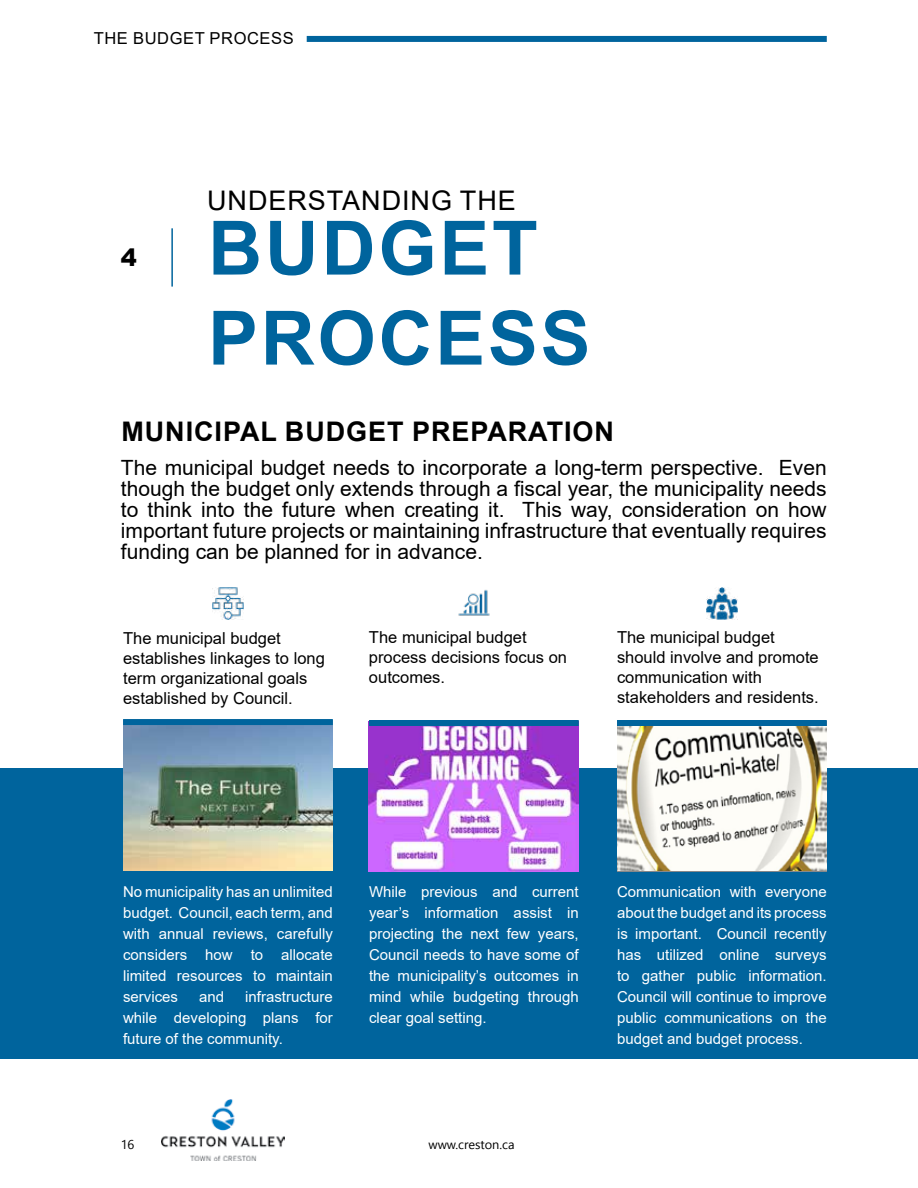
<style>
.page{position:relative;width:918px;height:1188px;background:#fff}
.page>*{position:absolute;margin:0;border:0;box-sizing:border-box;transform-origin:0 0}
.t1{font:700 75px/90px "Arial";letter-spacing:.035em;color:#00649d}
.t2{font:700 27px "Arial";letter-spacing:.035em;color:#000}
.t3{font:27px "Arial";letter-spacing:.035em;color:#000}
.t4{font:900 24px "Arial";color:#000}
.t5{font:21px/21px "Arial";color:#000;text-align:justify}
.t6{font:16.5px/19.8px "Arial";color:#000}
.t7{font:16.5px "Arial";letter-spacing:.035em;color:#000}
.t8{font:15px/21px "Arial";color:#fff;text-align:justify}
.t9{font:12.75px "Leelawadee";color:#000}
</style>
<div class="page">
<img style="left:161px;top:1099px;width:124px;height:62px">
<div style="left:0;top:768px;width:918px;height:291px;background:#00649d"></div>
<img style="left:123px;top:725px;width:210px;height:145px">
<img style="left:369px;top:726px;width:210px;height:145px">
<img style="left:617px;top:726px;width:210px;height:144px">
<hr style="left:171px;top:228px;width:2px;height:59px;background:#00649d">
<div style="left:307px;top:36px;width:520px;height:6px;background:#00649d"></div>
<div style="left:123px;top:719px;width:210px;height:6px;background:#00649d"></div>
<div style="left:369px;top:720px;width:210px;height:6px;background:#00649d"></div>
<div style="left:617px;top:720px;width:210px;height:6px;background:#00649d"></div>
<img style="left:212px;top:587px;width:32px;height:32px">
<img style="left:706px;top:587px;width:32px;height:32px">
<img style="left:458px;top:589px;width:32px;height:27px">
<p class="t7" style="left:94px;top:27px;width:201px">THE BUDGET PROCESS</p>
<h3 class="t4" style="left:121px;top:240px;width:18px">4</h3>
<h2 class="t3" style="left:207px;top:182px;width:310px">UNDERSTANDING THE</h2>
<h1 class="t1" style="left:208px;top:204px;width:384px">BUDGET<br>PROCESS</h1>
<h2 class="t2" style="left:121px;top:413px;width:494px">MUNICIPAL BUDGET PREPARATION</h2>
<p class="t5" style="left:121px;top:457px;width:707px">The municipal budget needs to incorporate a long-term perspective. Even though the budget only extends through a fiscal year, the municipality needs to think into the future when creating it. This way, consideration on how important future projects or maintaining infrastructure that eventually requires funding can be planned for in advance.</p>
<p class="t6" style="left:123px;top:629px;width:203px">The municipal budget establishes linkages to long term organizational goals established by Council.</p>
<p class="t6" style="left:369px;top:627px;width:200px">The municipal budget process decisions focus on outcomes.</p>
<p class="t6" style="left:617px;top:627px;width:203px">The municipal budget should involve and promote communication with stakeholders and residents.</p>
<p class="t8" style="left:123px;top:881px;width:211px">No municipality has an unlimited budget. Council, each term, and with annual reviews, carefully considers how to allocate limited resources to maintain services</p>
<p class="t8" style="left:123px;top:986px;width:211px;text-indent:122px">infrastructure while developing plans for future of the community.</p>
<p class="t8" style="left:199px;top:986px;width:27px">and</p>
<p class="t8" style="left:369px;top:881px;width:211px">While previous and current year’s information assist in projecting the next few years, Council needs to have some of the municipality’s outcomes in mind while budgeting through clear goal setting.</p>
<p class="t9" style="left:121px;top:1137px;width:15px">16</p>
<p class="t9" style="left:429px;top:1137px;width:88px">www.creston.ca</p>
<p class="t8" style="left:617px;top:881px;width:211px">Communication with everyone about the budget and its process is important. Council recently has utilized online surveys to gather public information.<br>Council will continue to improve public communications on the budget and budget process.</p>
</div>
